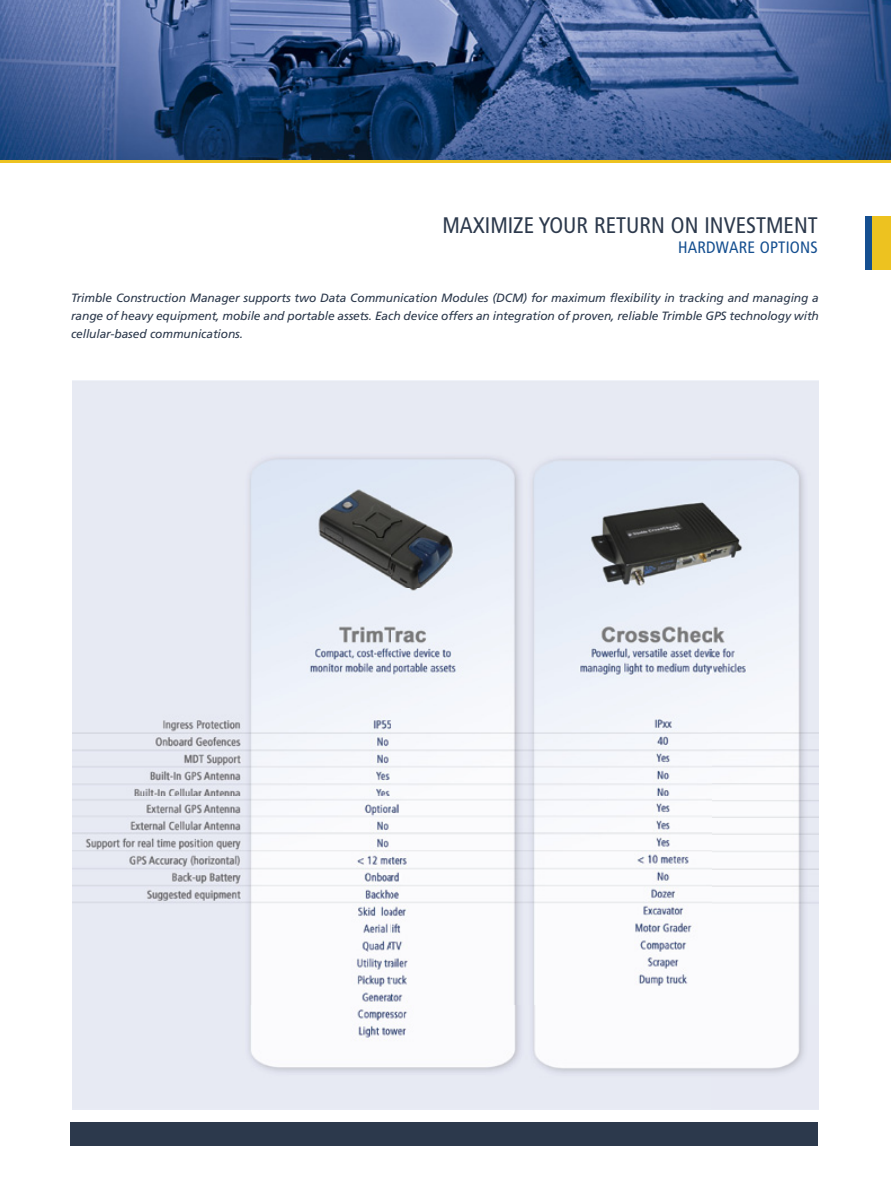
<style>
.page{position:relative;width:891px;height:1188px;background:#fff}
.page>*{position:absolute;margin:0;border:0;box-sizing:border-box;transform-origin:0 0}
.t1{font:condensed 22.5px "Frutiger LT Std";color:#2c394c}
.t2{font:condensed 16.5px "Frutiger LT Std";letter-spacing:.01em;color:#154f90}
.t3{font:italic 12px/18px "Frutiger LT Std";letter-spacing:-.01em;color:#2c394c;text-align:justify}
</style>
<div class="page">
<img style="left:0;top:0;width:891px;height:160px">
<hr style="left:0;top:160px;width:891px;height:3px;background:#edc220">
<div style="left:71px;top:1122px;width:747px;height:24px;background:#2c394c"></div>
<div style="left:865px;top:216px;width:26px;height:54px;background:#edc220"></div>
<div style="left:865px;top:216px;width:7px;height:54px;background:#154f90"></div>
<img style="left:72px;top:380px;width:746px;height:730px">
<h1 class="t1" style="left:442px;top:212px;width:377px">MAXIMIZE YOUR RETURN ON INVESTMENT</h1>
<h2 class="t2" style="left:678px;top:238px;width:141px">HARDWARE OPTIONS</h2>
<p class="t3" style="left:71px;top:288px;width:749px">Trimble Construction Manager supports two Data Communication Modules (DCM) for maximum flexibility in tracking and managing a range of heavy equipment, mobile and portable assets. Each device offers an integration of proven, reliable Trimble GPS technology with cellular-based communications.</p>
</div>
